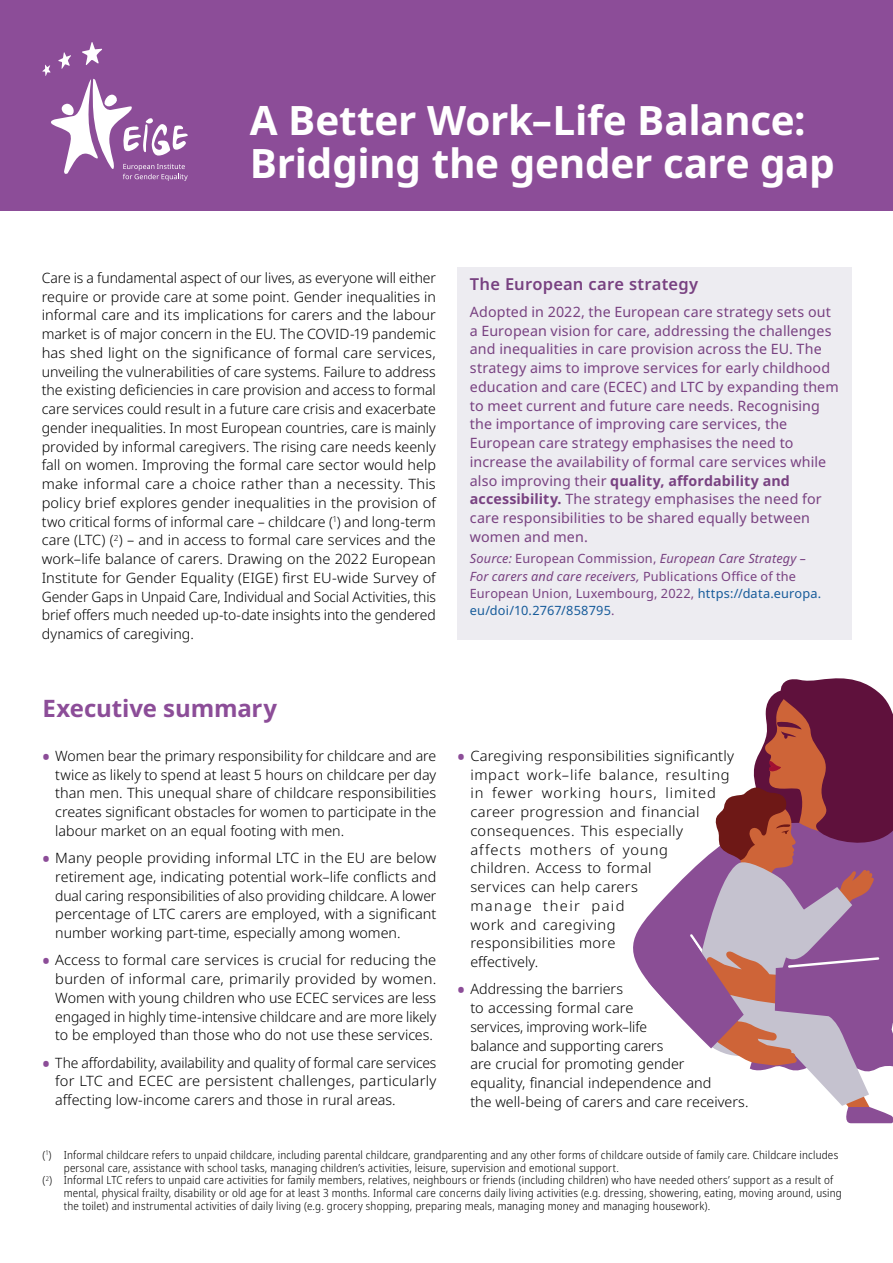
<style>
.page{position:relative;width:893px;height:1263px;background:#fff}
.page>*{position:absolute;margin:0;border:0;box-sizing:border-box;transform-origin:0 0}
.t1{font:700 40.5px/43.5px "Noto Sans";letter-spacing:-.01em;color:#fff}
.H2-Title_Chapter{font:700 24px "Noto Sans";letter-spacing:-.01em;color:#8c4d98}
.H2-box_title{font:600 16.5px "Noto Sans";letter-spacing:.01em;color:#784181}
.Body_text{font:300 14.25px/18.8px "Noto Sans";letter-spacing:.005em;color:#000;text-align:justify}
.Blue_box-_text{font:14.25px/18.8px "Noto Sans";letter-spacing:.01em;color:#784181}
.Body_text-2{font:300 14.25px/18.8px "Noto Sans";letter-spacing:.025em;color:#000}
.Text_source{font:12.75px/17.2px "Noto Sans";letter-spacing:.015em;color:#784181}
.Footnote{font:300 semi-condensed 11.25px/12.8px "Noto Sans";letter-spacing:.015em;color:#000}
.s1{font-weight:700}
.s2{font-style:italic}
.s3{color:#165b9a}
.s4{font-weight:700;font-size:19.5px;color:#8c4d98}
</style>
<div class="page">
<div style="left:0;top:0;width:893px;height:210px;background:#8c4d98"></div>
<svg style="left:42px;top:42px;width:146px;height:139px"></svg>
<div style="left:457px;top:268px;width:394px;height:372px;background:#edecf1"></div>
<svg style="left:634px;top:678px;width:259px;height:445px"></svg>
<h1 class="t1" style="left:250px;top:99px;width:587px">A Better Work–Life Balance:<br>Bridging the gender care gap</h1>
<p class="Body_text" style="left:42px;top:269px;width:396px">Care is a fundamental aspect of our lives, as everyone will either require or provide care at some point. Gender inequalities in informal care and its implications for carers and the labour market is of major concern in the EU. The COVID-19 pandemic has shed light on the significance of formal care services, unveiling the vulnerabilities of care systems. Failure to address the existing deficiencies in care provision and access to formal care services could result in a future care crisis and exacerbate gender inequalities. In most European countries, care is mainly provided by informal caregivers. The rising care needs keenly fall on women. Improving the formal care sector would help make informal care a choice rather than a necessity. This policy brief explores gender inequalities in the provision of two critical forms of informal care – childcare (<sup>1</sup>) and long-term care (LTC) (<sup>2</sup>) – and in access to formal care services and the work–life balance of carers. Drawing on the 2022 European Institute for Gender Equality (EIGE) first EU-wide Survey of Gender Gaps in Unpaid Care, Individual and Social Activities, this brief offers much needed up-to-date insights into the gendered dynamics of caregiving.</p>
<h2 class="H2-box_title" style="left:470px;top:272px;width:230px">The European care strategy</h2>
<p class="Blue_box-_text" style="left:470px;top:303px;width:370px">Adopted in 2022, the European care strategy sets out a European vision for care, addressing the challenges and inequalities in care provision across the EU. The strategy aims to improve services for early childhood education and care (ECEC) and LTC by expanding them to meet current and future care needs. Recognising the importance of improving care services, the European care strategy emphasises the need to increase the availability of formal care services while also improving their <span class="s1">quality, affordability and accessibility.</span> The strategy emphasises the need for care responsibilities to be shared equally between women and men.</p>
<p class="Text_source" style="left:470px;top:550px;width:353px"><span class="s2">Source:</span> European Commission, <span class="s2">European Care Strategy – For carers and care receivers,</span> Publications Office of the European Union, Luxembourg, 2022, <span class="s3">https://data.europa. eu/doi/10.2767/858795</span>.</p>
<h2 class="H2-Title_Chapter" style="left:43px;top:691px;width:236px">Executive summary</h2>
<p class="Body_text" style="left:55px;top:746px;width:383px;text-indent:-13px"><span class="s4">•</span> Women bear the primary responsibility for childcare and are twice as likely to spend at least 5 hours on childcare per day than men. This unequal share of childcare responsibilities creates significant obstacles for women to participate in the labour market on an equal footing with men.</p>
<p class="Body_text" style="left:55px;top:849px;width:383px;text-indent:-13px"><span class="s4">•</span> Many people providing informal LTC in the EU are below retirement age, indicating potential work–life conflicts and dual caring responsibilities of also providing childcare. A lower percentage of LTC carers are employed, with a significant number working part-time, especially among women.</p>
<p class="Body_text" style="left:55px;top:951px;width:383px;text-indent:-13px"><span class="s4">•</span> Access to formal care services is crucial for reducing the burden of informal care, primarily provided by women.<br>Women with young children who use ECEC services are less engaged in highly time-intensive childcare and are more likely to be employed than those who do not use these services.</p>
<p class="Body_text" style="left:55px;top:1053px;width:383px;text-indent:-13px"><span class="s4">•</span> The affordability, availability and quality of formal care services for LTC and ECEC are persistent challenges, particularly affecting low-income carers and those in rural areas.</p>
<p class="Body_text-2" style="left:470px;top:746px;width:265px;text-indent:-13px"><span class="s4">•</span> Caregiving responsibilities significantly impact work–life balance, resulting in fewer working hours, limited career progression and financial consequences. This especially affects mothers of young<br>children. Access to formal<br>services can help carers<br>manage their paid<br>work and caregiving<br>responsibilities more<br>effectively.</p>
<p class="Body_text" style="left:470px;top:980px;width:280px;text-align:left;text-indent:-13px"><span class="s4">•</span> Addressing the barriers<br>to accessing formal care<br>services, improving work–life<br>balance and supporting carers<br>are crucial for promoting gender<br>equality, financial independence and<br>the well-being of carers and care receivers.</p>
<p class="Footnote" style="left:64px;top:1148px;width:776px;text-indent:-21px">(<sup>1</sup>) Informal childcare refers to unpaid childcare, including parental childcare, grandparenting and any other forms of childcare outside of family care. Childcare includes personal care, assistance with school tasks, managing children’s activities, leisure, supervision and emotional support.</p>
<p class="Footnote" style="left:64px;top:1174px;width:779px;text-indent:-21px">(<sup>2</sup>) Informal LTC refers to unpaid care activities for family members, relatives, neighbours or friends (including children) who have needed others’ support as a result of mental, physical frailty, disability or old age for at least 3 months. Informal care concerns daily living activities (e.g. dressing, showering, eating, moving around, using the toilet) and instrumental activities of daily living (e.g. grocery shopping, preparing meals, managing money and managing housework).</p>
</div>
